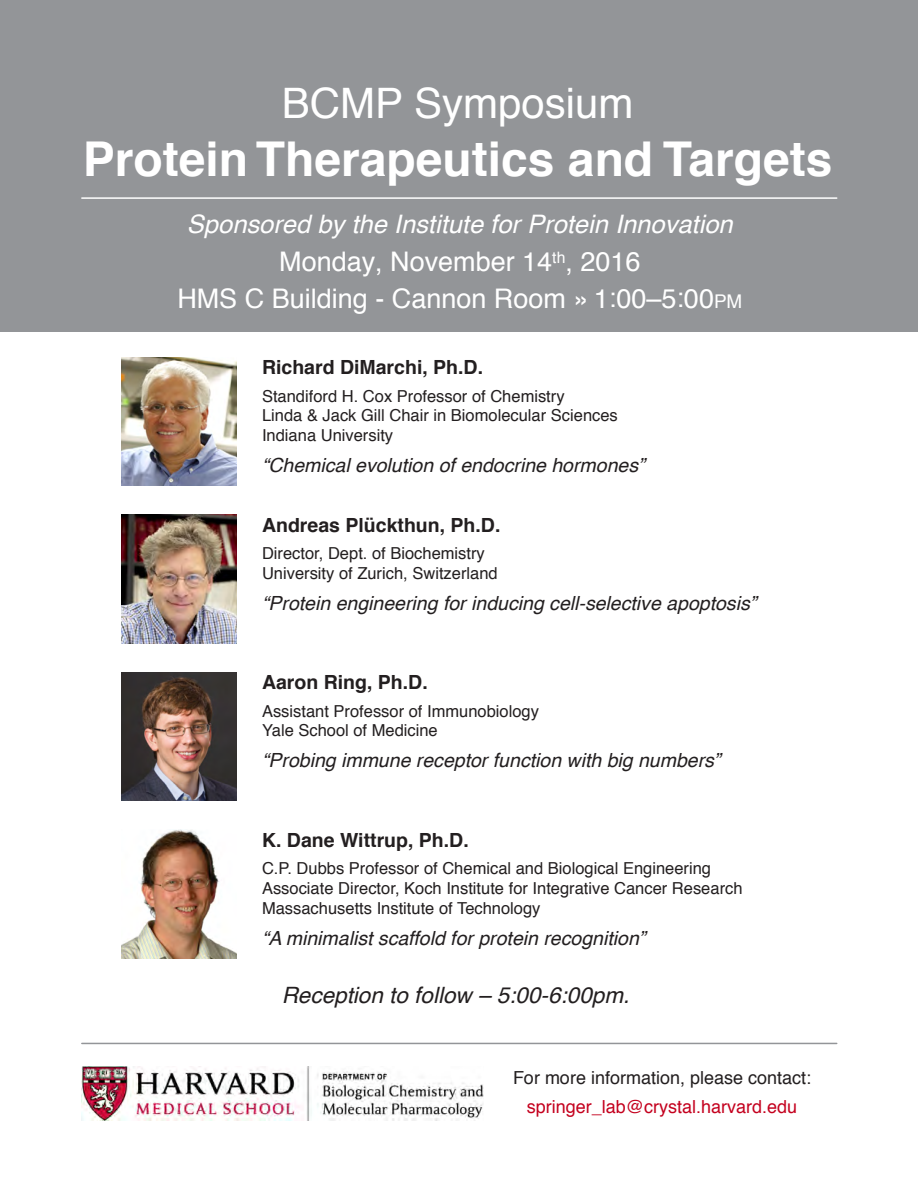
<style>
.page{position:relative;width:918px;height:1188px;background:#fff}
.page>*{position:absolute;margin:0;border:0;box-sizing:border-box;transform-origin:0 0}
.t1{font:700 48px "Helvetica";color:#fff}
.t2{font:42px "Helvetica";color:#fff}
.t3{font:27px/37.8px "Helvetica";color:#fff;text-align:center}
.t4{font:italic 25.5px "Helvetica";color:#fff}
.t5{font:italic 22.5px "Helvetica";color:#231f20}
.t6{font:italic 19.5px "Helvetica";color:#231f20}
.t7{font:700 19.5px "Helvetica";color:#231f20}
.t8{font:18px "Helvetica";color:#231f20}
.t9{font:18px "Helvetica";color:#c4001e}
.t10{font:16.5px/19.8px "Helvetica";color:#231f20}
.s1{font-size:18.9px}
</style>
<div class="page">
<div style="left:0;top:0;width:918px;height:332px;background:#939598"></div>
<img style="left:122px;top:515px;width:115px;height:128px">
<img style="left:122px;top:672px;width:115px;height:129px">
<img style="left:122px;top:830px;width:115px;height:128px">
<img style="left:122px;top:357px;width:115px;height:129px">
<hr style="left:82px;top:1043px;width:755px;height:1px;background:#939598">
<hr style="left:82px;top:197px;width:755px;height:2px;background:#fff">
<img style="left:82px;top:1066px;width:402px;height:55px">
<h2 class="t2" style="left:282px;top:71px;width:353px">BCMP Symposium</h2>
<h1 class="t1" style="left:83px;top:120px;width:751px">Protein Therapeutics and Targets</h1>
<h3 class="t4" style="left:187px;top:204px;width:547px">Sponsored by the Institute for Protein Innovation</h3>
<h3 class="t3" style="left:177px;top:243px;width:567px">Monday, November 14<sup>th</sup>, 2016<br>HMS C Building - Cannon Room » 1:00–5:00<span class="s1">PM</span></h3>
<p class="t7" style="left:262px;top:352px;width:223px">Richard DiMarchi, Ph.D.</p>
<p class="t10" style="left:262px;top:386px;width:357px">Standiford H. Cox Professor of Chemistry<br>Linda &amp; Jack Gill Chair in Biomolecular Sciences<br>Indiana University</p>
<p class="t6" style="left:262px;top:450px;width:384px">“Chemical evolution of endocrine hormones”</p>
<p class="t7" style="left:262px;top:509px;width:240px">Andreas Plückthun, Ph.D.</p>
<p class="t10" style="left:262px;top:544px;width:237px">Director, Dept. of Biochemistry<br>University of Zurich, Switzerland</p>
<p class="t6" style="left:262px;top:588px;width:496px">“Protein engineering for inducing cell-selective apoptosis”</p>
<p class="t7" style="left:262px;top:667px;width:167px">Aaron Ring, Ph.D.</p>
<p class="t10" style="left:262px;top:701px;width:278px">Assistant Professor of Immunobiology<br>Yale School of Medicine</p>
<p class="t6" style="left:262px;top:745px;width:460px">“Probing immune receptor function with big numbers”</p>
<p class="t7" style="left:262px;top:824px;width:208px">K. Dane Wittrup, Ph.D.</p>
<p class="t10" style="left:262px;top:859px;width:482px">C.P. Dubbs Professor of Chemical and Biological Engineering<br>Associate Director, Koch Institute for Integrative Cancer Research<br>Massachusetts Institute of Technology</p>
<p class="t6" style="left:262px;top:922px;width:385px">“A minimalist scaffold for protein recognition”</p>
<h3 class="t5" style="left:282px;top:978px;width:349px">Reception to follow – 5:00-6:00pm.</h3>
<p class="t8" style="left:513px;top:1063px;width:300px">For more information, please contact:</p>
<p class="t9" style="left:527px;top:1092px;width:272px">springer_lab@crystal.harvard.edu</p>
</div>
